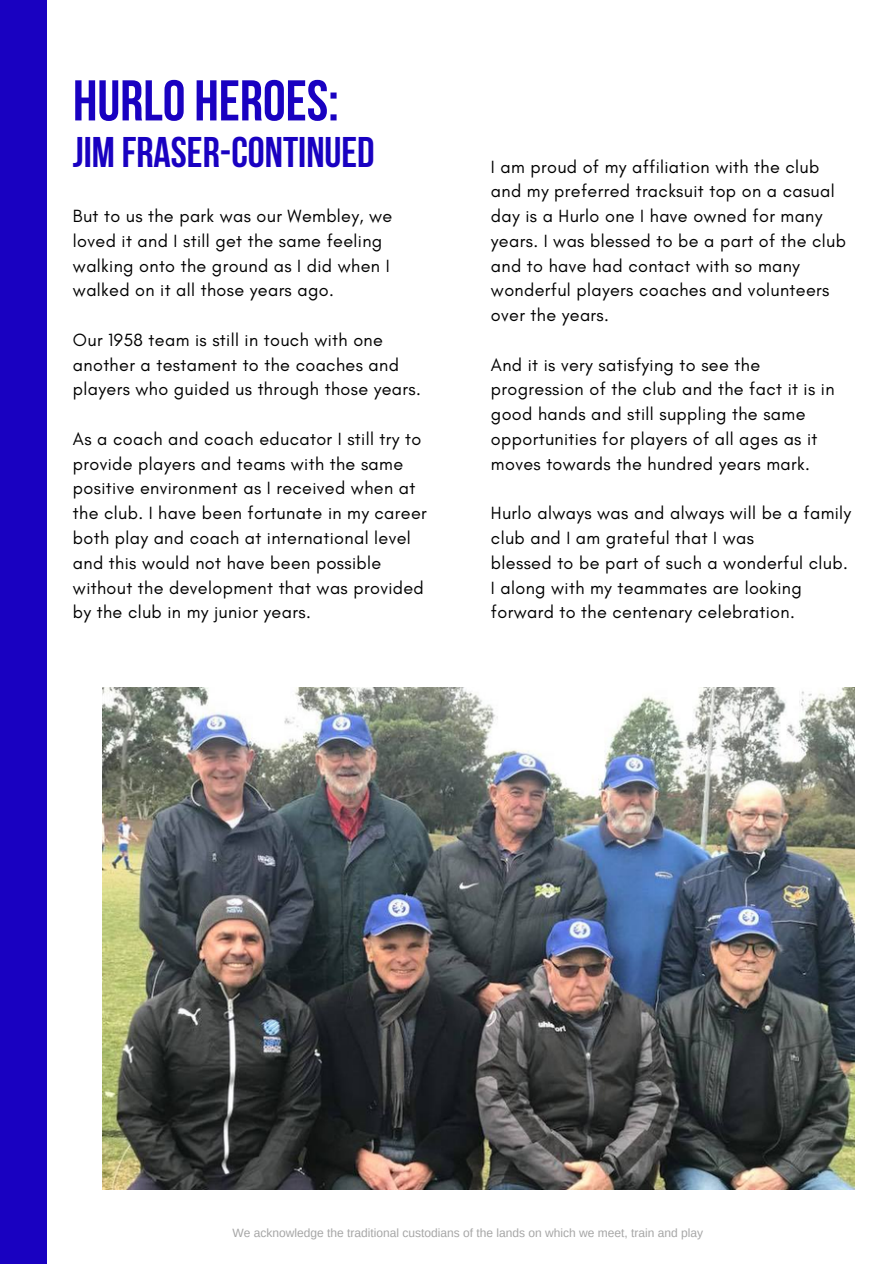
<style>
.page{position:relative;width:893px;height:1264px;background:#fff}
.page>*{position:absolute;margin:0;border:0;box-sizing:border-box;transform-origin:0 0}
.t1{font:700 57.3px "Bebas Neue";color:#1901c1}
.t2{font:700 42.75px "Bebas Neue";color:#1901c1}
.t3{font:18px/24.8px "Glacial Indifference";letter-spacing:.02em;color:#000}
.t4{font:12px "Arimo";color:#a6a6a6}
</style>
<div class="page">
<div style="left:0;top:0;width:46px;height:1263px;background:#1901c1"></div>
<img style="left:103px;top:687px;width:751px;height:502px">
<h1 class="t1" style="left:73px;top:77px;width:267px">HURLO HEROES:</h1>
<h2 class="t2" style="left:73px;top:135px;width:303px">JIM FRASER-CONTINUED</h2>
<p class="t3" style="left:73px;top:203px;width:321px">But to us the park was our Wembley, we loved it and I still get the same feeling walking onto the ground as I did when I walked on it all those years ago.</p>
<p class="t3" style="left:73px;top:327px;width:349px">Our 1958 team is still in touch with one another a testament to the coaches and players who guided us through those years.</p>
<p class="t3" style="left:73px;top:426px;width:355px">As a coach and coach educator I still try to provide players and teams with the same positive environment as I received when at the club. I have been fortunate in my career both play and coach at international level and this would not have been possible without the development that was provided by the club in my junior years.</p>
<p class="t3" style="left:491px;top:154px;width:356px">I am proud of my affiliation with the club and my preferred tracksuit top on a casual day is a Hurlo one I have owned for many years. I was blessed to be a part of the club and to have had contact with so many wonderful players coaches and volunteers over the years.</p>
<p class="t3" style="left:491px;top:352px;width:345px">And it is very satisfying to see the progression of the club and the fact it is in good hands and still suppling the same opportunities for players of all ages as it moves towards the hundred years mark.</p>
<p class="t3" style="left:491px;top:500px;width:362px">Hurlo always was and always will be a family club and I am grateful that I was<br>blessed to be part of such a wonderful club.<br>I along with my teammates are looking forward to the centenary celebration.</p>
<p class="t4" style="left:232px;top:1225px;width:472px">We acknowledge the traditional custodians of the lands on which we meet, train and play</p>
</div>
